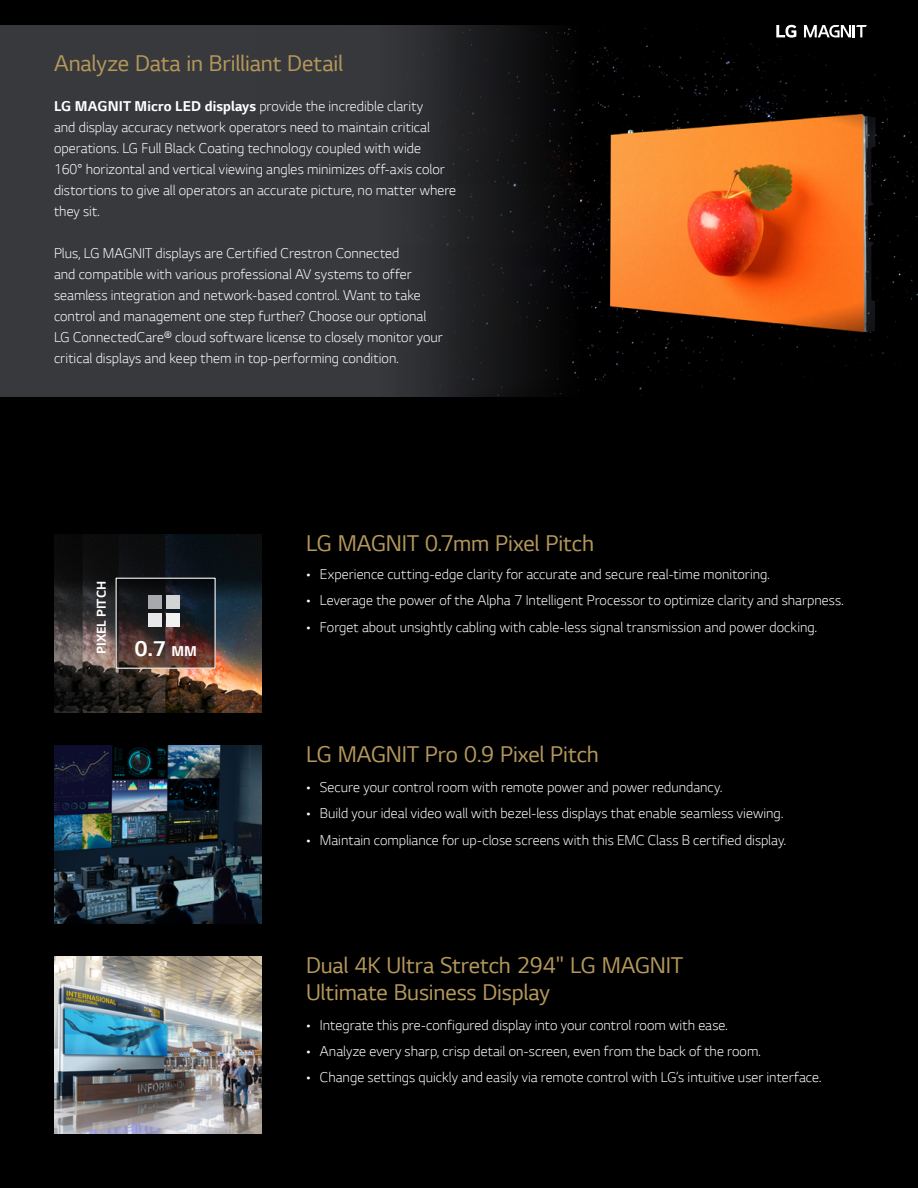
<style>
.page{position:relative;width:918px;height:1188px;background:#000}
.page>*{position:absolute;margin:0;border:0;box-sizing:border-box;transform-origin:0 0}
.t1{font:24px/27px "LG Smart";letter-spacing:-.01em;color:#b4975a}
.t2{font:700 22.5px "LG Smart";color:#fff}
.t3{font:300 15px/21px "LG Smart";letter-spacing:.005em;color:#fff}
.t4{font:700 13.5px "LG Smart";color:#fff}
.s1{font-weight:700}
.s2{font-size:15px}
</style>
<div class="page">
<img style="left:707px;top:184px;width:211px;height:62px">
<svg style="left:561px;top:184px;width:146px;height:62px"></svg>
<div style="left:0;top:25px;width:561px;height:371px;background:#38393d"></div>
<svg style="left:419px;top:24px;width:498px;height:160px"></svg>
<svg style="left:396px;top:246px;width:522px;height:151px"></svg>
<svg style="left:776px;top:25px;width:20px;height:13px"></svg>
<svg style="left:804px;top:25px;width:63px;height:12px"></svg>
<img style="left:54px;top:534px;width:207px;height:178px">
<img style="left:54px;top:956px;width:207px;height:178px">
<img style="left:54px;top:745px;width:207px;height:178px">
<svg style="left:115px;top:578px;width:99px;height:91px;background:#372b2b"></svg>
<div style="left:148px;top:595px;width:14px;height:14px;background:#a7a9ac"></div>
<div style="left:166px;top:595px;width:14px;height:14px;background:#d1d3d4"></div>
<div style="left:148px;top:613px;width:14px;height:14px;background:#e6e7e8"></div>
<div style="left:166px;top:613px;width:14px;height:14px;background:#f1f1f2"></div>
<h1 class="t1" style="left:54px;top:49px;width:291px">Analyze Data in Brilliant Detail</h1>
<p class="t3" style="left:54px;top:95px;width:404px"><span class="s1">LG MAGNIT Micro LED displays</span> provide the incredible clarity<br>and display accuracy network operators need to maintain critical operations. LG Full Black Coating technology coupled with wide<br>160° horizontal and vertical viewing angles minimizes off-axis color distortions to give all operators an accurate picture, no matter where they sit.</p>
<p class="t3" style="left:54px;top:242px;width:390px">Plus, LG MAGNIT displays are Certified Crestron Connected<br>and compatible with various professional AV systems to offer seamless integration and network-based control. Want to take control and management one step further? Choose our optional LG ConnectedCare® cloud software license to closely monitor your critical displays and keep them in top-performing condition.</p>
<p class="t4" style="left:92px;top:654px;width:74px;rotate:-90deg">PIXEL PITCH</p>
<h2 class="t2" style="left:135px;top:634px;width:63px">0.7 <span class="s2">MM</span></h2>
<h1 class="t1" style="left:306px;top:529px;width:290px">LG MAGNIT 0.7mm Pixel Pitch</h1>
<p class="t3" style="left:306px;top:563px;width:465px">• Experience cutting-edge clarity for accurate and secure real-time monitoring.</p>
<p class="t3" style="left:306px;top:589px;width:539px">• Leverage the power of the Alpha 7 Intelligent Processor to optimize clarity and sharpness.</p>
<p class="t3" style="left:306px;top:615px;width:512px">• Forget about unsightly cabling with cable-less signal transmission and power docking.</p>
<h1 class="t1" style="left:306px;top:740px;width:294px">LG MAGNIT Pro 0.9 Pixel Pitch</h1>
<p class="t3" style="left:306px;top:776px;width:417px">• Secure your control room with remote power and power redundancy.</p>
<p class="t3" style="left:306px;top:802px;width:478px">• Build your ideal video wall with bezel-less displays that enable seamless viewing.</p>
<p class="t3" style="left:306px;top:829px;width:481px">• Maintain compliance for up-close screens with this EMC Class B certified display.</p>
<h1 class="t1" style="left:306px;top:951px;width:379px">Dual 4K Ultra Stretch 294" LG MAGNIT<br>Ultimate Business Display</h1>
<p class="t3" style="left:306px;top:1014px;width:423px">• Integrate this pre-configured display into your control room with ease.</p>
<p class="t3" style="left:306px;top:1040px;width:456px">• Analyze every sharp, crisp detail on-screen, even from the back of the room.</p>
<p class="t3" style="left:306px;top:1066px;width:516px">• Change settings quickly and easily via remote control with LG’s intuitive user interface.</p>
</div>
